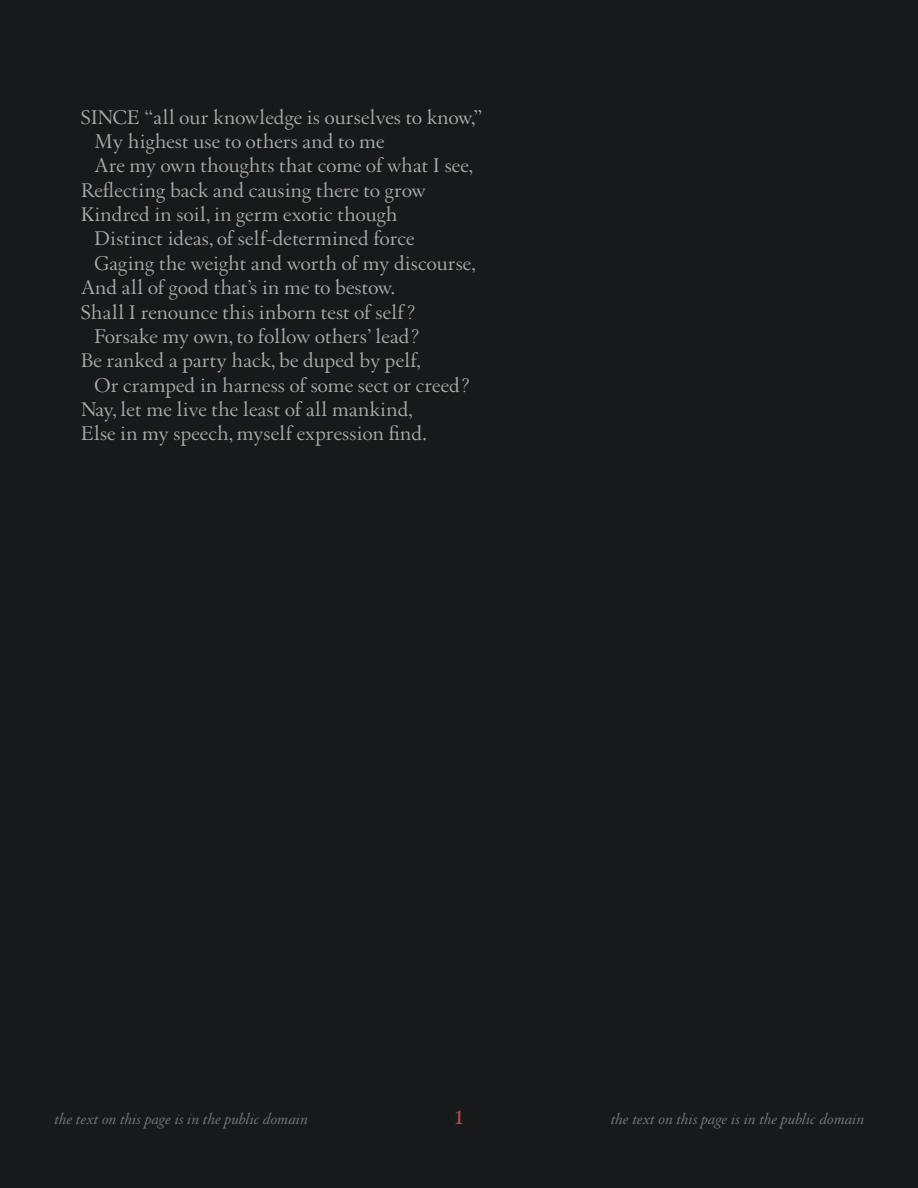
<style>
.page{position:relative;width:918px;height:1188px;background:#18191a}
.page>*{position:absolute;margin:0;border:0;box-sizing:border-box;transform-origin:0 0}
.t1{font:700 22.5px "Augereau";color:#b34942}
.Body_Copy_Poem{font:21.3px "Augereau";letter-spacing:.01em;color:#aaaaa6}
.t2{font:italic 16.5px "Augereau";letter-spacing:.01em;color:#787776}
</style>
<div class="page">
<p class="Body_Copy_Poem" style="left:81px;top:104px;width:403px">SINCE “all our knowledge is ourselves to know,”</p>
<p class="Body_Copy_Poem" style="left:95px;top:128px;width:291px">My highest use to others and to me</p>
<p class="Body_Copy_Poem" style="left:95px;top:153px;width:380px">Are my own thoughts that come of what I see,</p>
<p class="Body_Copy_Poem" style="left:81px;top:177px;width:346px">Reflecting back and causing there to grow</p>
<p class="Body_Copy_Poem" style="left:81px;top:202px;width:318px">Kindred in soil, in germ exotic though</p>
<p class="Body_Copy_Poem" style="left:95px;top:226px;width:321px">Distinct ideas, of self-determined force</p>
<p class="Body_Copy_Poem" style="left:95px;top:250px;width:383px">Gaging the weight and worth of my discourse,</p>
<p class="Body_Copy_Poem" style="left:81px;top:275px;width:316px">And all of good that’s in me to bestow.</p>
<p class="Body_Copy_Poem" style="left:81px;top:299px;width:337px">Shall I renounce this inborn test of self?</p>
<p class="Body_Copy_Poem" style="left:95px;top:323px;width:328px">Forsake my own, to follow others’ lead?</p>
<p class="Body_Copy_Poem" style="left:81px;top:348px;width:341px">Be ranked a party hack, be duped by pelf,</p>
<p class="Body_Copy_Poem" style="left:95px;top:372px;width:378px">Or cramped in harness of some sect or creed?</p>
<p class="Body_Copy_Poem" style="left:81px;top:397px;width:333px">Nay, let me live the least of all mankind,</p>
<p class="Body_Copy_Poem" style="left:81px;top:421px;width:347px">Else in my speech, myself expression find.</p>
<p class="t2" style="left:54px;top:1108px;width:255px">the text on this page is in the public domain</p>
<p class="t1" style="left:453px;top:1103px;width:13px">1</p>
<p class="t2" style="left:610px;top:1108px;width:255px">the text on this page is in the public domain</p>
</div>
